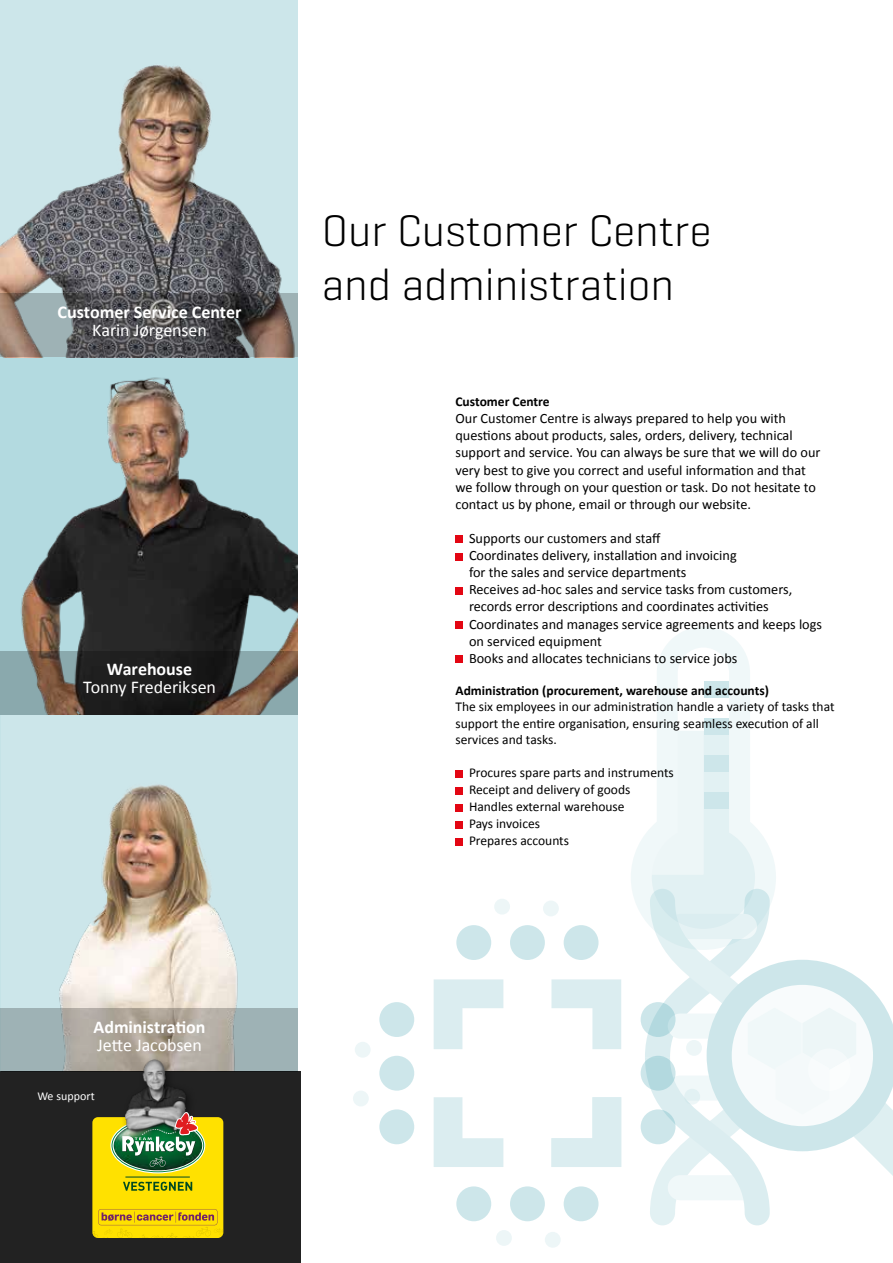
<style>
.page{position:relative;width:893px;height:1263px;background:#fff}
.page>*{position:absolute;margin:0;border:0;box-sizing:border-box;transform-origin:0 0}
.t1{font:300 45px/54px "Geogrotesque";color:#000}
.t2{font:700 18px "Calibri";color:#fff}
.t3{font:18px "Calibri";letter-spacing:-.005em;color:#fff}
.t4{font:14.25px/17.1px "Calibri";color:#000}
.t5{font:13.5px/17.1px "Calibri";color:#000}
.t6{font:700 13.5px "Calibri";color:#000}
.t7{font:12px "Calibri";color:#fff}
</style>
<div class="page">
<svg style="left:631px;top:627px;width:110px;height:292px"></svg>
<svg style="left:645px;top:647px;width:248px;height:578px"></svg>
<svg style="left:434px;top:1097px;width:69px;height:70px"></svg>
<svg style="left:434px;top:979px;width:69px;height:70px"></svg>
<svg style="left:551px;top:979px;width:70px;height:70px"></svg>
<div style="left:379px;top:1002px;width:35px;height:35px;background:#cde6ea;border-radius:50%"></div>
<div style="left:379px;top:1056px;width:35px;height:35px;background:#cde6ea;border-radius:50%"></div>
<div style="left:379px;top:1109px;width:35px;height:35px;background:#cde6ea;border-radius:50%"></div>
<div style="left:355px;top:1042px;width:16px;height:16px;background:#edf6f7;border-radius:50%"></div>
<div style="left:353px;top:1090px;width:16px;height:16px;background:#edf6f7;border-radius:50%"></div>
<div style="left:641px;top:1109px;width:34px;height:35px;background:#cde6ea;border-radius:50%"></div>
<svg style="left:641px;top:1056px;width:34px;height:35px"></svg>
<svg style="left:641px;top:1002px;width:34px;height:35px"></svg>
<div style="left:684px;top:1089px;width:16px;height:15px;background:#e2f1f3;border-radius:50%"></div>
<div style="left:686px;top:1040px;width:16px;height:16px;background:#edf6f7;border-radius:50%"></div>
<div style="left:456px;top:1186px;width:35px;height:35px;background:#cde6ea;border-radius:50%"></div>
<div style="left:510px;top:1186px;width:35px;height:35px;background:#cde6ea;border-radius:50%"></div>
<div style="left:564px;top:1186px;width:34px;height:35px;background:#cde6ea;border-radius:50%"></div>
<div style="left:496px;top:1230px;width:16px;height:16px;background:#edf6f7;border-radius:50%"></div>
<div style="left:545px;top:1232px;width:16px;height:16px;background:#edf6f7;border-radius:50%"></div>
<div style="left:564px;top:925px;width:34px;height:35px;background:#cde6ea;border-radius:50%"></div>
<div style="left:510px;top:925px;width:35px;height:35px;background:#cde6ea;border-radius:50%"></div>
<div style="left:456px;top:925px;width:35px;height:35px;background:#cde6ea;border-radius:50%"></div>
<div style="left:543px;top:900px;width:16px;height:16px;background:#edf6f7;border-radius:50%"></div>
<div style="left:494px;top:899px;width:16px;height:15px;background:#edf6f7;border-radius:50%"></div>
<svg style="left:551px;top:1097px;width:70px;height:70px"></svg>
<div style="left:0;top:714px;width:298px;height:357px;background:#cce6ea"></div>
<img style="left:59px;top:784px;width:179px;height:224px">
<div style="left:455px;top:536px;width:7px;height:7px;background:#e30613"></div>
<div style="left:455px;top:553px;width:7px;height:7px;background:#e30613"></div>
<div style="left:455px;top:587px;width:7px;height:7px;background:#e30613"></div>
<div style="left:455px;top:621px;width:7px;height:7px;background:#e30613"></div>
<div style="left:455px;top:656px;width:7px;height:7px;background:#e30613"></div>
<div style="left:455px;top:770px;width:7px;height:7px;background:#e30613"></div>
<div style="left:455px;top:787px;width:7px;height:7px;background:#e30613"></div>
<div style="left:455px;top:804px;width:7px;height:7px;background:#e30613"></div>
<div style="left:455px;top:821px;width:7px;height:7px;background:#e30613"></div>
<div style="left:455px;top:838px;width:7px;height:7px;background:#e30613"></div>
<div style="left:0;top:1071px;width:301px;height:192px;background:#222"></div>
<img style="left:0;top:0;width:298px;height:651px">
<svg style="left:0;top:293px;width:298px;height:64px;background:#656363"></svg>
<svg style="left:0;top:651px;width:298px;height:63px;background:#4e4d48"></svg>
<svg style="left:0;top:1008px;width:298px;height:63px;background:#a7aca7"></svg>
<div style="left:121px;top:1055px;width:76px;height:87px;background:#000;opacity:.5"></div>
<img style="left:125px;top:1059px;width:65px;height:51px">
<svg style="left:92px;top:1110px;width:131px;height:128px;background:#c3b927"></svg>
<p class="t2" style="left:58px;top:301px;width:185px">Customer Service Center</p>
<p class="t3" style="left:92px;top:319px;width:116px">Karin Jørgensen</p>
<p class="t2" style="left:107px;top:658px;width:87px">Warehouse</p>
<p class="t3" style="left:83px;top:676px;width:134px">Tonny Frederiksen</p>
<p class="t2" style="left:94px;top:1015px;width:113px">Administration</p>
<p class="t3" style="left:97px;top:1033px;width:106px">Jette Jacobsen</p>
<p class="t7" style="left:37px;top:1088px;width:59px">We support</p>
<h1 class="t1" style="left:322px;top:203px;width:391px">Our Customer Centre and administration</h1>
<p class="t6" style="left:455px;top:393px;width:96px">Customer Centre</p>
<p class="t4" style="left:455px;top:409px;width:366px">Our Customer Centre is always prepared to help you with questions about products, sales, orders, delivery, technical support and service. You can always be sure that we will do our very best to give you correct and useful information and that we follow through on your question or task. Do not hesitate to contact us by phone, email or through our website.</p>
<p class="t4" style="left:469px;top:529px;width:355px">Supports our customers and staff<br>Coordinates delivery, installation and invoicing<br>for the sales and service departments<br>Receives ad-hoc sales and service tasks from customers, records error descriptions and coordinates activities Coordinates and manages service agreements and keeps logs on serviced equipment<br>Books and allocates technicians to service jobs</p>
<p class="t6" style="left:455px;top:682px;width:315px">Administration (procurement, warehouse and accounts)</p>
<p class="t5" style="left:455px;top:698px;width:381px;line-height:16.2px">The six employees in our administration handle a variety of tasks that support the entire organisation, ensuring seamless execution of all services and tasks.</p>
<p class="t5" style="left:469px;top:763px;width:206px">Procures spare parts and instruments<br>Receipt and delivery of goods<br>Handles external warehouse<br>Pays invoices<br>Prepares accounts</p>
</div>
